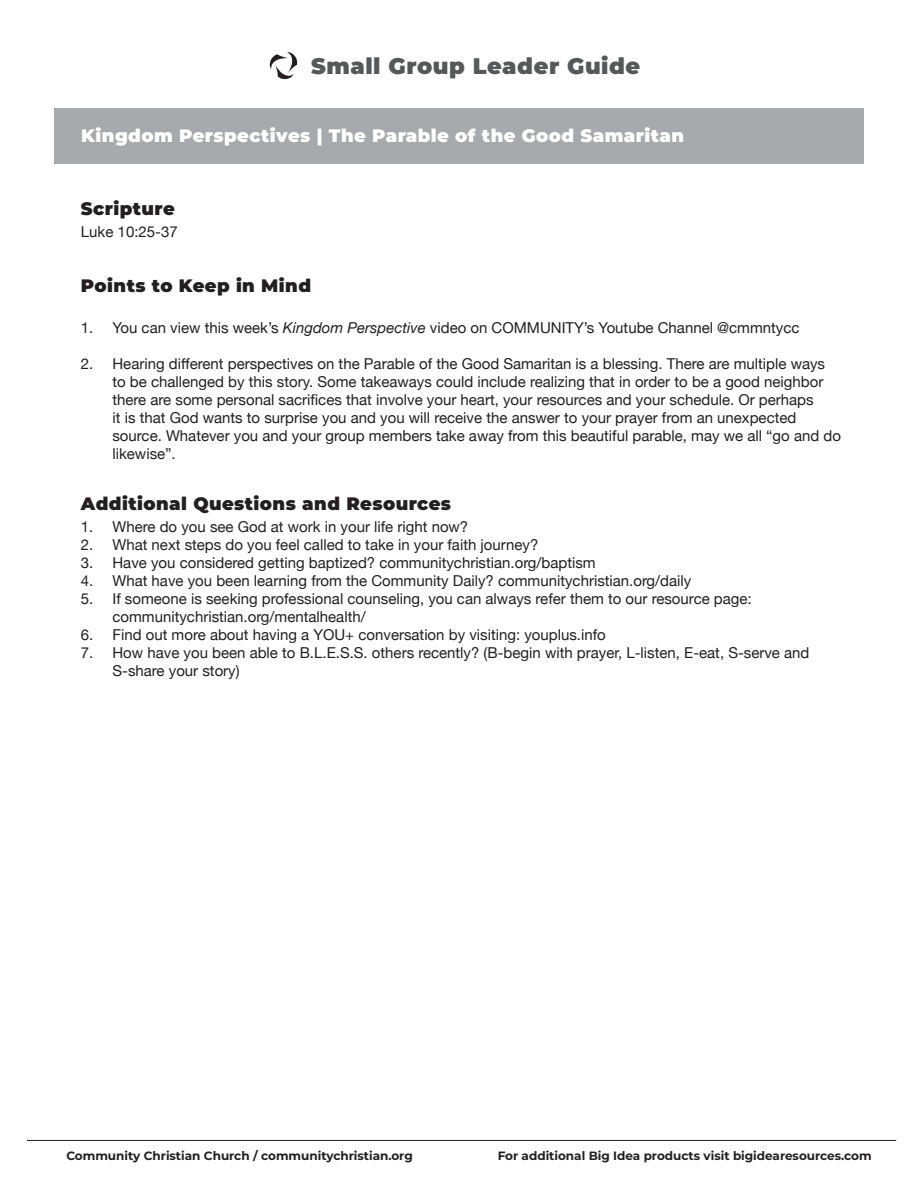
<style>
.page{position:relative;width:918px;height:1188px;background:#fff}
.page>*{position:absolute;margin:0;border:0;box-sizing:border-box;transform-origin:0 0}
.t1{font:900 22.5px "Montserrat";letter-spacing:.025em;color:#57585a}
.Title_medium{font:900 18px "Montserrat";letter-spacing:.025em;color:#231f20}
.Title_medium-2{font:900 18px "Montserrat";letter-spacing:.025em;color:#fff}
.Questions{font:15px/18px "Helvetica Neue";color:#231f20}
.t2{font:700 12px "Montserrat";color:#231f20}
.s1{font-style:italic}
</style>
<div class="page">
<hr style="left:27px;top:1140px;width:869px;height:1px;background:#231f20">
<div style="left:54px;top:108px;width:810px;height:55px;background:#a8a9ad"></div>
<svg style="left:269px;top:52px;width:29px;height:28px"></svg>
<h1 class="t1" style="left:311px;top:51px;width:331px">Small Group Leader Guide</h1>
<p class="Title_medium-2" style="left:81px;top:124px;width:604px">Kingdom Perspectives | The Parable of the Good Samaritan</p>
<p class="Title_medium" style="left:81px;top:196px;width:95px">Scripture</p>
<p class="Questions" style="left:81px;top:223px;width:98px">Luke 10:25-37</p>
<p class="Title_medium" style="left:81px;top:274px;width:232px">Points to Keep in Mind</p>
<p class="Questions" style="left:81px;top:319px;width:720px">1. You can view this week’s <span class="s1">Kingdom Perspective</span> video on COMMUNITY’s Youtube Channel @cmmntycc</p>
<p class="Questions" style="left:112px;top:355px;width:730px;text-indent:-32px">2. Hearing different perspectives on the Parable of the Good Samaritan is a blessing. There are multiple ways to be challenged by this story. Some takeaways could include realizing that in order to be a good neighbor there are some personal sacrifices that involve your heart, your resources and your schedule. Or perhaps<br>it is that God wants to surprise you and you will receive the answer to your prayer from an unexpected source. Whatever you and your group members take away from this beautiful parable, may we all “go and do likewise”.</p>
<p class="Title_medium" style="left:81px;top:491px;width:372px">Additional Questions and Resources</p>
<p class="Questions" style="left:81px;top:518px;width:389px">1. Where do you see God at work in your life right now?</p>
<p class="Questions" style="left:81px;top:536px;width:459px">2. What next steps do you feel called to take in your faith journey?</p>
<p class="Questions" style="left:81px;top:554px;width:516px">3. Have you considered getting baptized? communitychristian.org/baptism</p>
<p class="Questions" style="left:81px;top:572px;width:612px">4. What have you been learning from the Community Daily? communitychristian.org/daily</p>
<p class="Questions" style="left:112px;top:590px;width:641px;text-indent:-32px">5. If someone is seeking professional counseling, you can always refer them to our resource page: communitychristian.org/mentalhealth/</p>
<p class="Questions" style="left:81px;top:626px;width:526px">6. Find out more about having a YOU+ conversation by visiting: youplus.info</p>
<p class="Questions" style="left:112px;top:644px;width:699px;text-indent:-32px">7. How have you been able to B.L.E.S.S. others recently? (B-begin with prayer, L-listen, E-eat, S-serve and<br>S-share your story)</p>
<p class="t2" style="left:66px;top:1148px;width:348px">Community Christian Church / communitychristian.org</p>
<p class="t2" style="left:498px;top:1148px;width:375px">For additional Big Idea products visit bigidearesources.com</p>
</div>
